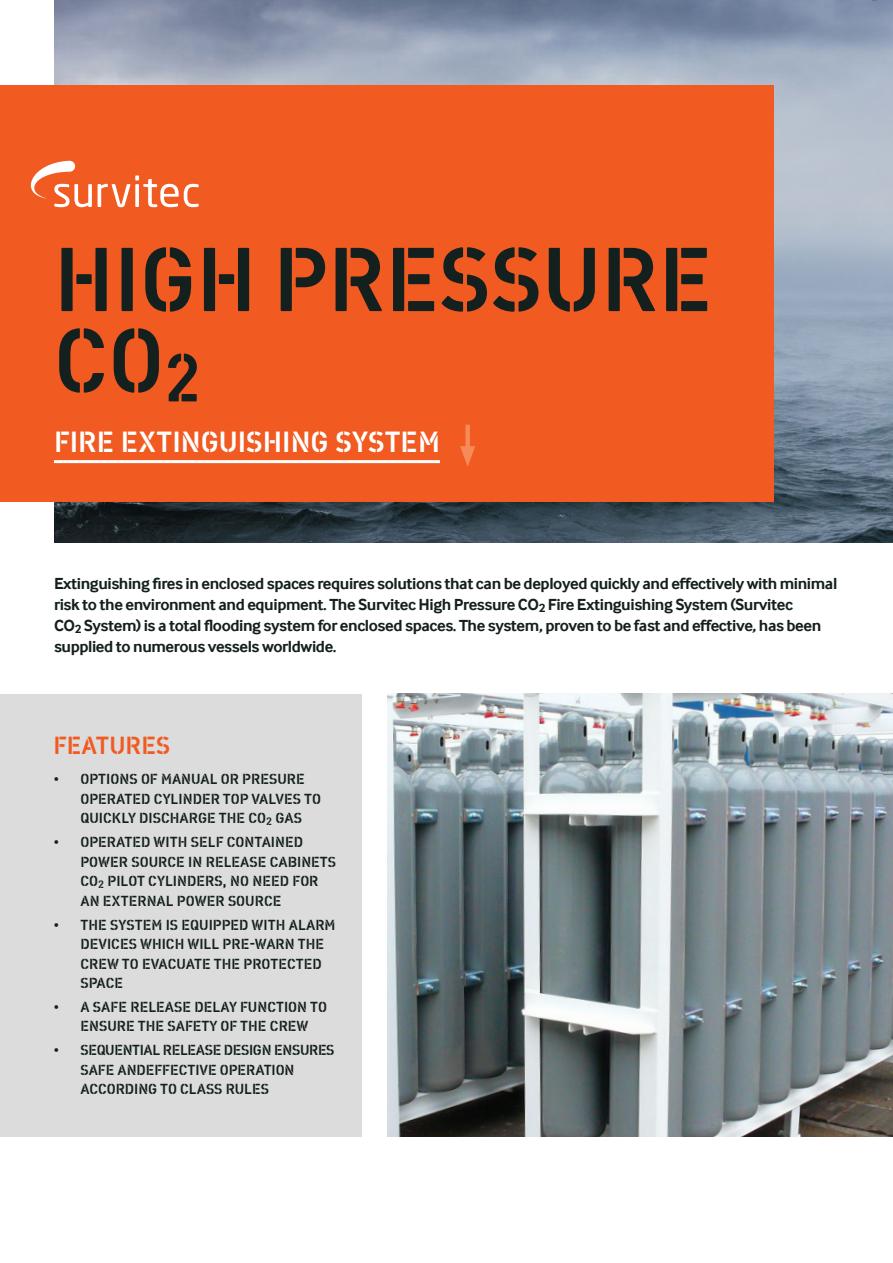
<style>
.page{position:relative;width:893px;height:1263px;background:#fff}
.page>*{position:absolute;margin:0;border:0;box-sizing:border-box;transform-origin:0 0}
.t1{font:93px/81px "Vtg Stencil DIN";color:#14201e}
.t2{font:30px "Vtg Stencil DIN";color:#fff}
.t3{font:25.5px "Vtg Stencil DIN";color:#f15a21}
.t4{font:700 16.5px/21px "Inter Face";letter-spacing:-.025em;color:#14201e}
.t5{font:15px/19.5px "Vtg Stencil DIN";color:#14201e}
</style>
<div class="page">
<div style="left:0;top:694px;width:362px;height:442px;background:#dbdcdb"></div>
<img style="left:54px;top:0;width:839px;height:542px">
<div style="left:0;top:85px;width:774px;height:416px;background:#f15a21"></div>
<hr style="left:54px;top:460px;width:386px;height:3px;background:#fff">
<svg style="left:98px;top:175px;width:101px;height:32px"></svg>
<svg style="left:31px;top:161px;width:61px;height:46px"></svg>
<div style="left:465px;top:425px;width:5px;height:29px;background:#f68a58"></div>
<svg style="left:460px;top:446px;width:15px;height:21px"></svg>
<img style="left:387px;top:694px;width:506px;height:442px">
<h1 class="t1" style="left:54px;top:249px;width:660px">HIGH PRESSURE<br>CO<sub>2</sub></h1>
<h2 class="t2" style="left:54px;top:430px;width:387px">FIRE EXTINGUISHING SYSTEM</h2>
<p class="t4" style="left:54px;top:573px;width:785px">Extinguishing fires in enclosed spaces requires solutions that can be deployed quickly and effectively with minimal risk to the environment and equipment. The Survitec High Pressure CO<sub>2</sub> Fire Extinguishing System (Survitec<br>CO<sub>2</sub> System) is a total flooding system for enclosed spaces. The system, proven to be fast and effective, has been supplied to numerous vessels worldwide.</p>
<h3 class="t3" style="left:53px;top:736px;width:118px">FEATURES</h3>
<p class="t5" style="left:80px;top:771px;width:242px;text-indent:-27px">• OPTIONS OF MANUAL OR PRESURE<br>OPERATED CYLINDER TOP VALVES TO<br>QUICKLY DISCHARGE THE CO<sub>2</sub> GAS</p>
<p class="t5" style="left:80px;top:834px;width:257px;text-indent:-27px">• OPERATED WITH SELF CONTAINED<br>POWER SOURCE IN RELEASE CABINETS<br>CO<sub>2</sub> PILOT CYLINDERS, NO NEED FOR<br>AN EXTERNAL POWER SOURCE</p>
<p class="t5" style="left:80px;top:916px;width:257px;text-indent:-27px">• THE SYSTEM IS EQUIPPED WITH ALARM<br>DEVICES WHICH WILL PRE-WARN THE<br>CREW TO EVACUATE THE PROTECTED<br>SPACE</p>
<p class="t5" style="left:53px;top:998px;width:275px;text-align:center">• A SAFE RELEASE DELAY FUNCTION TO<br>ENSURE THE SAFETY OF THE CREW</p>
<p class="t5" style="left:80px;top:1042px;width:256px;text-indent:-27px">• SEQUENTIAL RELEASE DESIGN ENSURES<br>SAFE ANDEFFECTIVE OPERATION<br>ACCORDING TO CLASS RULES</p>
</div>
